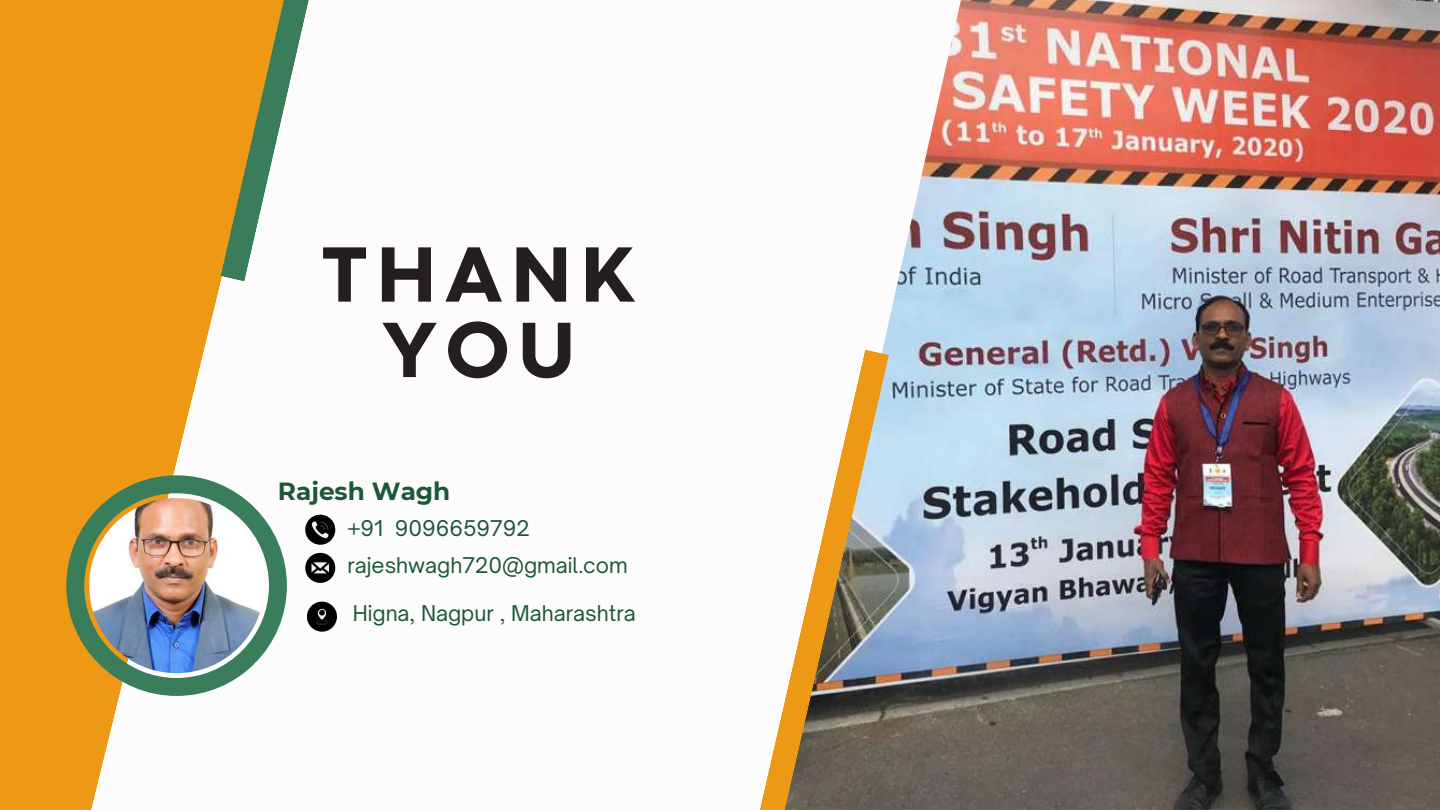
<style>
.page{position:relative;width:1440px;height:810px;background:#fff}
.page>*{position:absolute;margin:0;border:0;box-sizing:border-box;transform-origin:0 0}
.t1{font:800 81.7px/75.4px "Codec Pro";letter-spacing:.11em;color:#231f20;text-align:center}
.t2{font:700 24.8px "Montserrat";color:#1c5739}
.t3{font:20.8px "Open Sauce One";color:#1c5739}
</style>
<div class="page">
<img style="left:882px;top:0;width:558px;height:810px">
<svg style="left:0;top:0;width:307px;height:810px;fill:#ed9916"></svg>
<svg style="left:760px;top:349px;width:129px;height:461px"></svg>
<svg style="left:220px;top:0;width:89px;height:282px"></svg>
<img style="left:66px;top:475px;width:221px;height:221px">
<svg style="left:307px;top:602px;width:30px;height:30px"></svg>
<svg style="left:305px;top:553px;width:30px;height:30px"></svg>
<svg style="left:305px;top:515px;width:30px;height:30px"></svg>
<h1 class="t1" style="left:322px;top:243px;width:315px">THANK<br>YOU</h1>
<p class="t2" style="left:278px;top:476px;width:174px">Rajesh Wagh</p>
<p class="t3" style="left:347px;top:515px;width:184px">+91 9096659792</p>
<p class="t3" style="left:347px;top:552px;width:282px">rajeshwagh720@gmail.com</p>
<p class="t3" style="left:353px;top:601px;width:285px">Higna, Nagpur , Maharashtra</p>
</div>
